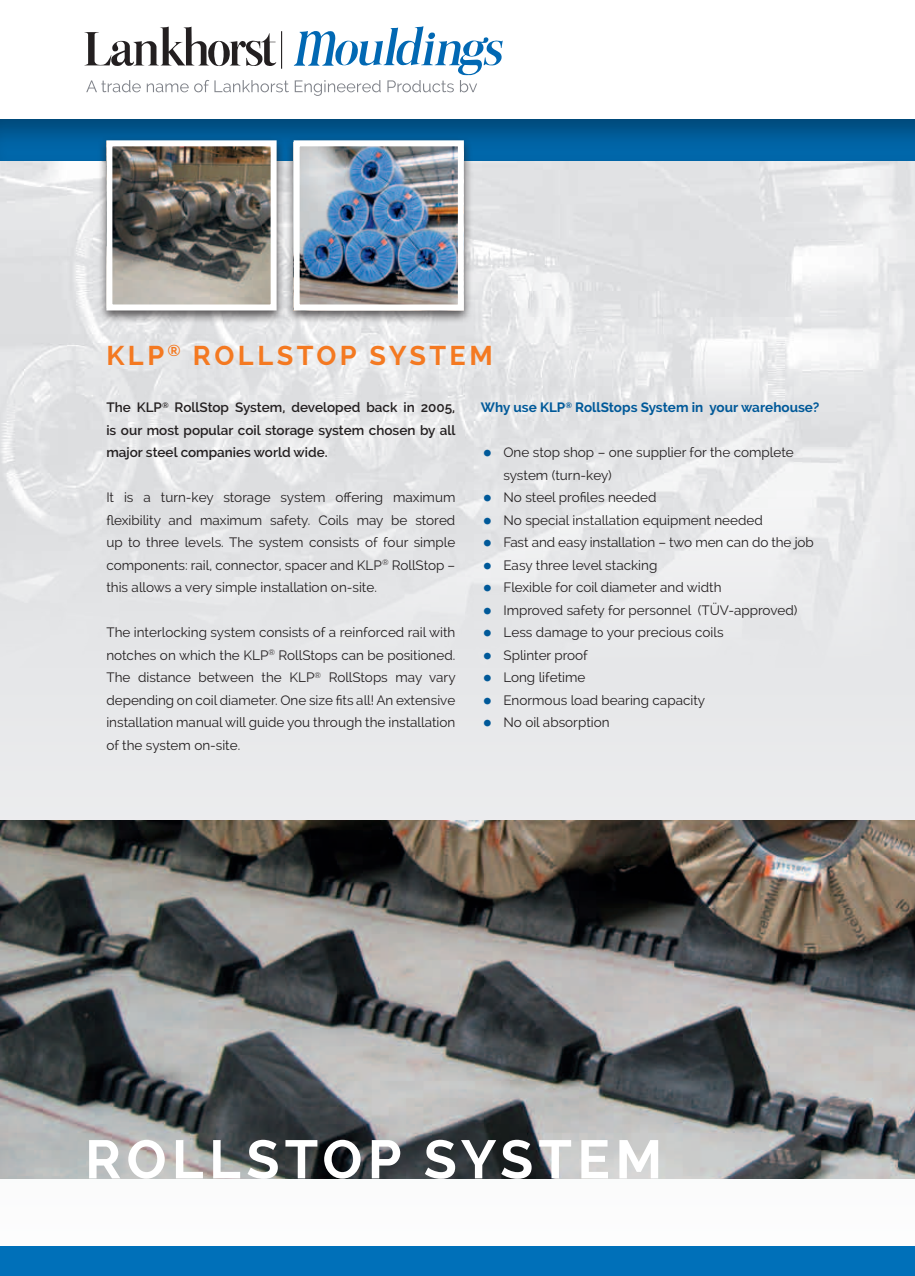
<style>
.page{position:relative;width:915px;height:1276px;background:#fff}
.page>*{position:absolute;margin:0;border:0;box-sizing:border-box;transform-origin:0 0}
.t1{font:700 54px "Raleway";letter-spacing:.1em;color:#fff}
.t2{font:700 27px "Raleway";letter-spacing:.13em;color:#f47921}
.t3{font:13.5px/22.5px "Raleway";color:#231f20;text-align:justify}
.t4{font:600 13.5px/22.5px "Raleway";color:#231f20;text-align:justify}
.t5{font:700 13.5px "Raleway";color:#005999}
.s1{font-size:37.5px;color:#005999}
</style>
<div class="page">
<div style="left:0;top:119px;width:914px;height:45px;background:#231f20;opacity:.5"></div>
<svg style="left:84px;top:26px;width:418px;height:70px"></svg>
<div style="left:0;top:668px;width:914px;height:511px;background:#e9e9eb"></div>
<img style="left:0;top:162px;width:914px;height:335px">
<div style="left:0;top:497px;width:914px;height:171px;background:#e6e7e9"></div>
<div style="left:0;top:1246px;width:914px;height:30px;background:#0070b9"></div>
<div style="left:97px;top:136px;width:188px;height:188px;background:#231f20;opacity:.75"></div>
<img style="left:113px;top:147px;width:156px;height:156px">
<div style="left:106px;top:140px;width:170px;height:170px;border:6px solid #fff"></div>
<div style="left:284px;top:136px;width:188px;height:188px;background:#231f20;opacity:.75"></div>
<img style="left:300px;top:147px;width:156px;height:156px">
<div style="left:293px;top:140px;width:170px;height:170px;border:6px solid #fff"></div>
<img style="left:0;top:821px;width:914px;height:357px">
<h2 class="t2" style="left:106px;top:340px;width:388px">KLP <sup>®</sup> RollStop System</h2>
<p class="t4" style="left:106px;top:396px;width:350px">The KLP<sup>®</sup> RollStop System, developed back in 2005, is our most popular coil storage system chosen by all major steel companies world wide.</p>
<p class="t3" style="left:106px;top:486px;width:350px">It is a turn-key storage system offering maximum flexibility and maximum safety. Coils may be stored up to three levels. The system consists of four simple components: rail, connector, spacer and KLP<sup>®</sup> RollStop – this allows a very simple installation on-site.</p>
<p class="t3" style="left:106px;top:621px;width:351px">The interlocking system consists of a reinforced rail with notches on which the KLP<sup>®</sup> RollStops can be positioned.<br>The distance between the KLP<sup>®</sup> RollStops may vary depending on coil diameter. One size fits all! An extensive installation manual will guide you through the installation of the system on-site.</p>
<p class="t5" style="left:480px;top:400px;width:340px">Why use KLP<sup>®</sup> RollStops System in your warehouse?</p>
<p class="t3" style="left:503px;top:441px;width:292px;text-indent:-23px"><span class="s1">•</span> One stop shop – one supplier for the complete system (turn-key)</p>
<p class="t3" style="left:480px;top:486px;width:177px"><span class="s1">•</span> No steel profiles needed</p>
<p class="t3" style="left:480px;top:509px;width:283px"><span class="s1">•</span> No special installation equipment needed</p>
<p class="t3" style="left:480px;top:531px;width:334px"><span class="s1">•</span> Fast and easy installation – two men can do the job</p>
<p class="t3" style="left:480px;top:554px;width:178px"><span class="s1">•</span> Easy three level stacking</p>
<p class="t3" style="left:480px;top:576px;width:242px"><span class="s1">•</span> Flexible for coil diameter and width</p>
<p class="t3" style="left:480px;top:599px;width:318px"><span class="s1">•</span> Improved safety for personnel (TÜV-approved)</p>
<p class="t3" style="left:480px;top:621px;width:244px"><span class="s1">•</span> Less damage to your precious coils</p>
<p class="t3" style="left:480px;top:644px;width:108px"><span class="s1">•</span> Splinter proof</p>
<p class="t3" style="left:480px;top:666px;width:106px"><span class="s1">•</span> Long lifetime</p>
<p class="t3" style="left:480px;top:689px;width:226px"><span class="s1">•</span> Enormous load bearing capacity</p>
<p class="t3" style="left:480px;top:711px;width:130px"><span class="s1">•</span> No oil absorption</p>
<h1 class="t1" style="left:85px;top:1128px;width:578px">RollStop System</h1>
</div>
